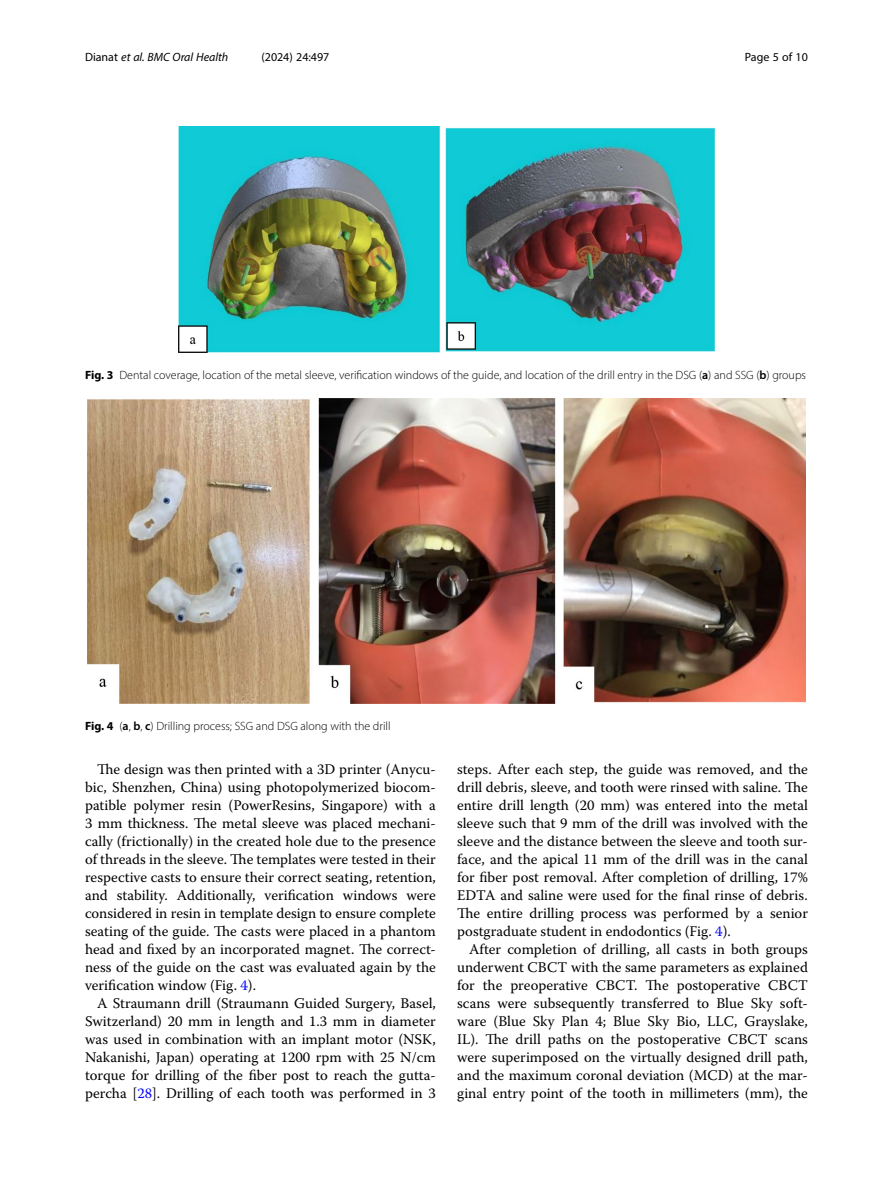
<style>
.page{position:relative;width:893px;height:1191px;background:#fff}
.page>*{position:absolute;margin:0;border:0;box-sizing:border-box;transform-origin:0 0}
.Body_Text_Indent{font:14.7px/18px "Warnock Pro";color:#000;text-align:justify}
.Figure_Caption{font:300 12px "Myriad Pro";color:#000}
.t1{font:italic 12px "Myriad Pro";color:#000}
.t2{font:12px "Myriad Pro";color:#000}
.s1{font-style:normal}
.s2{font-weight:700}
.s3{font-weight:600}
.s4{color:#00f}
</style>
<div class="page">
<img style="left:87px;top:399px;width:719px;height:304px">
<img style="left:179px;top:126px;width:535px;height:226px">
<p class="t1" style="left:85px;top:50px;width:145px"><span class="s1">Dianat</span> et al. BMC Oral Health</p>
<p class="t2" style="left:261px;top:50px;width:70px">(2024) 24:497</p>
<p class="t2" style="left:745px;top:50px;width:65px">Page 5 of 10</p>
<p class="Figure_Caption" style="left:85px;top:368px;width:723px"><span class="s2">Fig. 3</span> Dental coverage, location of the metal sleeve, verification windows of the guide, and location of the drill entry in the DSG (<span class="s3">a</span>) and SSG (<span class="s3">b</span>) groups</p>
<p class="Figure_Caption" style="left:85px;top:719px;width:307px"><span class="s2">Fig. 4</span> (<span class="s3">a</span>, <span class="s3">b</span>, <span class="s3">c</span>) Drilling process; SSG and DSG along with the drill</p>
<p class="Body_Text_Indent" style="left:85px;top:760px;width:352px;text-indent:12px">The design was then printed with a 3D printer (Anycu&shy;bic, Shenzhen, China) using photopolymerized biocom&shy;patible polymer resin (PowerResins, Singapore) with a 3 mm thickness. The metal sleeve was placed mechani&shy;cally (frictionally) in the created hole due to the presence of threads in the sleeve. The templates were tested in their respective casts to ensure their correct seating, retention, and stability. Additionally, verification windows were considered in resin in template design to ensure complete seating of the guide. The casts were placed in a phantom head and fixed by an incorporated magnet. The correct&shy;ness of the guide on the cast was evaluated again by the verification window (Fig. <span class="s4">4</span>).</p>
<p class="Body_Text_Indent" style="left:85px;top:994px;width:352px;text-indent:12px">A Straumann drill (Straumann Guided Surgery, Basel, Switzerland) 20 mm in length and 1.3 mm in diameter was used in combination with an implant motor (NSK, Nakanishi, Japan) operating at 1200 rpm with 25 N/cm torque for drilling of the fiber post to reach the gutta&shy;percha [<span class="s4">28</span>]. Drilling of each tooth was performed in 3</p>
<p class="Body_Text_Indent" style="left:457px;top:760px;width:352px">steps. After each step, the guide was removed, and the drill debris, sleeve, and tooth were rinsed with saline. The entire drill length (20 mm) was entered into the metal sleeve such that 9 mm of the drill was involved with the sleeve and the distance between the sleeve and tooth sur&shy;face, and the apical 11 mm of the drill was in the canal for fiber post removal. After completion of drilling, 17% EDTA and saline were used for the final rinse of debris.<br>The entire drilling process was performed by a senior postgraduate student in endodontics (Fig. <span class="s4">4</span>).</p>
<p class="Body_Text_Indent" style="left:457px;top:940px;width:352px;text-indent:12px">After completion of drilling, all casts in both groups underwent CBCT with the same parameters as explained for the preoperative CBCT. The postoperative CBCT scans were subsequently transferred to Blue Sky soft&shy;ware (Blue Sky Plan 4; Blue Sky Bio, LLC, Grayslake, IL). The drill paths on the postoperative CBCT scans were superimposed on the virtually designed drill path, and the maximum coronal deviation (MCD) at the mar&shy;ginal entry point of the tooth in millimeters (mm), the</p>
</div>
